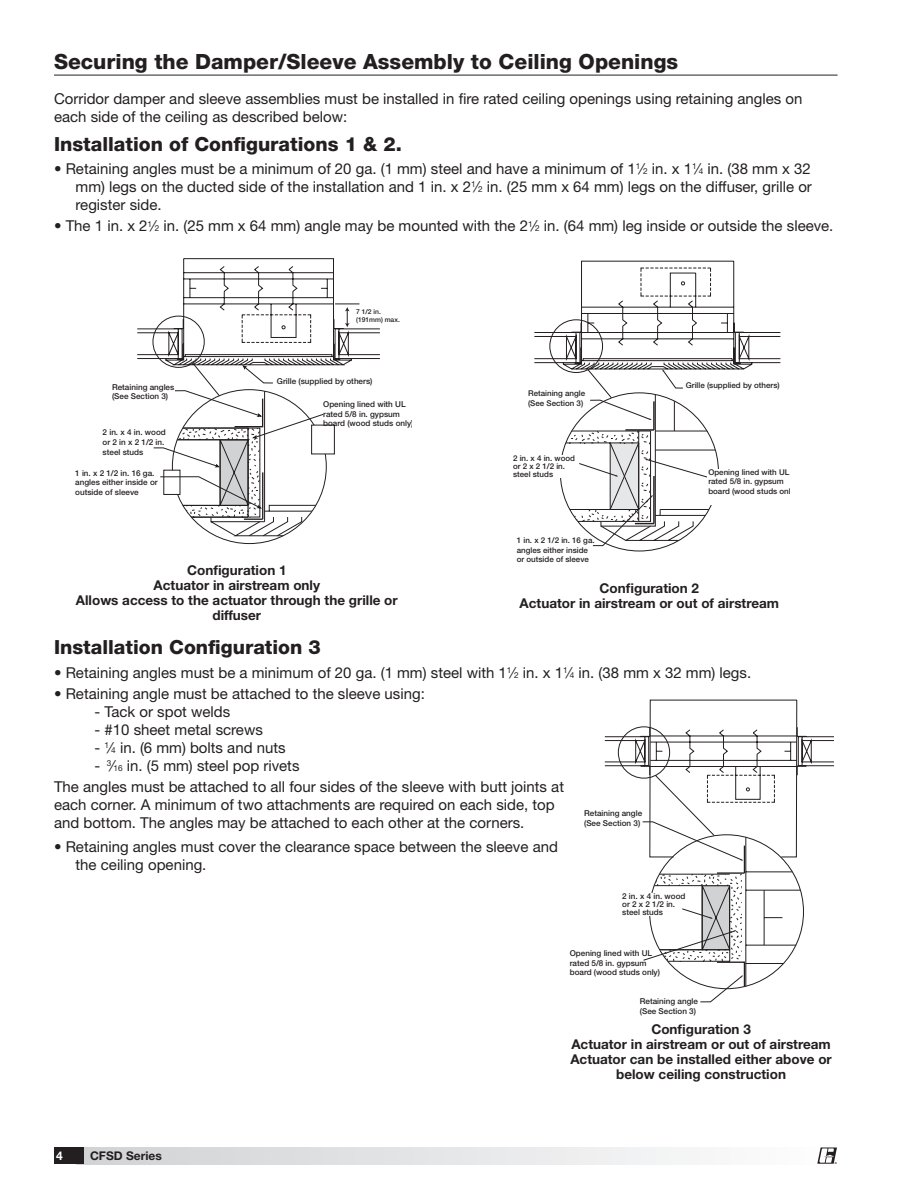
<style>
.page{position:relative;width:918px;height:1188px;background:#fff}
.page>*{position:absolute;margin:0;border:0;box-sizing:border-box;transform-origin:0 0}
.Section_Heading_wUnd{font:800 21px "Helvetica Neue LT Std";color:#231f20}
.Subheading{font:800 19.5px "Helvetica Neue LT Std";color:#231f20}
.Bullet{font:15px/18px "Helvetica Neue LT Std";color:#231f20;text-align:justify}
.Body_10_12_55_Roman{font:15px/18px "Helvetica Neue LT Std";color:#231f20}
.Drawing_or_Picture_L{font:700 13.5px/15px "Helvetica Neue LT Std";color:#231f20;text-align:center}
.t1{font:700 12px "Helvetica Neue LT Std";color:#231f20}
.t2{font:700 12px "Helvetica Neue LT Std";color:#fff}
.t3{font:500 8.1px/9.8px "Helvetica Neue LT Std";color:#231f20}
.t4{font:500 7.95px/9.6px "Helvetica Neue LT Std";color:#231f20}
.t5{font:500 6.75px/8.1px "Helvetica Neue LT Std";color:#231f20}
.t6{font:700 2.7px "Helvetica Neue LT Std";color:#231f20}
.s1{font-size:8.25px}
</style>
<div class="page">
<hr style="left:54px;top:74px;width:784px;height:2px;background:#6c6d70">
<svg style="left:137px;top:258px;width:243px;height:278px"></svg>
<svg style="left:534px;top:261px;width:247px;height:290px"></svg>
<svg style="left:604px;top:700px;width:230px;height:302px"></svg>
<div style="left:77px;top:1148px;width:760px;height:16px;background:linear-gradient(to right,#d0d1d4,#fdfefe)"></div>
<div style="left:54px;top:1148px;width:30px;height:16px;background:#231f20"></div>
<svg style="left:817px;top:1148px;width:20px;height:16px"></svg>
<p class="Section_Heading_wUnd" style="left:54px;top:49px;width:626px">Securing the Damper/Sleeve Assembly to Ceiling Openings</p>
<p class="Body_10_12_55_Roman" style="left:54px;top:90px;width:750px">Corridor damper and sleeve assemblies must be installed in fire rated ceiling openings using retaining angles on each side of the ceiling as described below:</p>
<p class="Subheading" style="left:54px;top:132px;width:349px">Installation of Configurations 1 &amp; 2.</p>
<p class="Bullet" style="left:76px;top:160px;width:738px;text-indent:-22px">• Retaining angles must be a minimum of 20 ga. (1 mm) steel and have a minimum of 1<sup>1</sup>⁄<span class="s1">2</span> in. x 1<sup>1</sup>⁄<span class="s1">4</span> in. (38 mm x 32 mm) legs on the ducted side of the installation and 1 in. x 2<sup>1</sup>⁄<span class="s1">2</span> in. (25 mm x 64 mm) legs on the diffuser, grille or register side.</p>
<p class="Bullet" style="left:54px;top:217px;width:781px">• The 1 in. x 2<sup>1</sup>⁄<span class="s1">2</span> in. (25 mm x 64 mm) angle may be mounted with the 2<sup>1</sup>⁄<span class="s1">2</span> in. (64 mm) leg inside or outside the sleeve.</p>
<p class="t3" style="left:112px;top:382px;width:64px">Retaining angles (See Section 3)</p>
<p class="t3" style="left:103px;top:427px;width:65px">2 in. x 4 in. wood or 2 in x 2 1/2 in. steel studs</p>
<p class="t3" style="left:75px;top:468px;width:84px">1 in. x 2 1/2 in. 16 ga. angles either inside or outside of sleeve</p>
<p class="t5" style="left:356px;top:307px;width:45px">7 1/2 in. (191mm) max.</p>
<p class="t3" style="left:277px;top:376px;width:97px">Grille (supplied by others)</p>
<p class="t3" style="left:323px;top:399px;width:92px">Opening lined with UL rated 5/8 in. gypsum board (wood studs only)</p>
<p class="Drawing_or_Picture_L" style="left:187px;top:563px;width:101px">Configuration 1</p>
<p class="Drawing_or_Picture_L" style="left:154px;top:578px;width:168px">Actuator in airstream only</p>
<p class="Drawing_or_Picture_L" style="left:76px;top:593px;width:323px">Allows access to the actuator through the grille or diffuser</p>
<p class="t4" style="left:528px;top:388px;width:59px">Retaining angle (See Section 3)</p>
<p class="t4" style="left:513px;top:454px;width:64px;line-height:7.9px">2 in. x 4 in. wood or 2 x 2 1/2 in. steel studs</p>
<p class="t4" style="left:517px;top:535px;width:79px">1 in. x 2 1/2 in. 16 ga. angles either inside or outside of sleeve</p>
<p class="t4" style="left:686px;top:380px;width:95px">Grille (supplied by others)</p>
<p class="t4" style="left:708px;top:467px;width:90px">Opening lined with UL rated 5/8 in. gypsum board (wood studs only)</p>
<p class="Drawing_or_Picture_L" style="left:600px;top:580px;width:101px">Configuration 2</p>
<p class="Drawing_or_Picture_L" style="left:520px;top:595px;width:261px">Actuator in airstream or out of airstream</p>
<p class="Subheading" style="left:54px;top:636px;width:268px">Installation Configuration 3</p>
<p class="Bullet" style="left:54px;top:663px;width:699px">• Retaining angles must be a minimum of 20 ga. (1 mm) steel with 1<sup>1</sup>⁄<span class="s1">2</span> in. x 1<sup>1</sup>⁄<span class="s1">4</span> in. (38 mm x 32 mm) legs.</p>
<p class="Bullet" style="left:54px;top:685px;width:372px">• Retaining angle must be attached to the sleeve using:</p>
<p class="Bullet" style="left:94px;top:703px;width:137px">- Tack or spot welds</p>
<p class="Bullet" style="left:94px;top:721px;width:170px">- #10 sheet metal screws</p>
<p class="Bullet" style="left:94px;top:739px;width:193px">- <sup>1</sup>⁄<span class="s1">4</span> in. (6 mm) bolts and nuts</p>
<p class="Bullet" style="left:94px;top:757px;width:207px">- <sup>3</sup>⁄<span class="s1">16</span> in. (5 mm) steel pop rivets</p>
<p class="Body_10_12_55_Roman" style="left:54px;top:778px;width:512px">The angles must be attached to all four sides of the sleeve with butt joints at each corner. A minimum of two attachments are required on each side, top and bottom. The angles may be attached to each other at the corners.</p>
<p class="Bullet" style="left:76px;top:837px;width:484px;text-indent:-22px">• Retaining angles must cover the clearance space between the sleeve and the ceiling opening.</p>
<p class="t3" style="left:584px;top:809px;width:60px">Retaining angle (See Section 3)</p>
<p class="t3" style="left:622px;top:892px;width:65px;line-height:8.1px">2 in. x 4 in. wood or 2 x 2 1/2 in. steel studs</p>
<p class="t3" style="left:570px;top:948px;width:92px">Opening lined with UL rated 5/8 in. gypsum board (wood studs only)</p>
<p class="t3" style="left:640px;top:997px;width:60px">Retaining angle (See Section 3)</p>
<p class="t2" style="left:56px;top:1148px;width:8px">4</p>
<p class="t1" style="left:90px;top:1148px;width:73px">CFSD Series</p>
<p class="Drawing_or_Picture_L" style="left:651px;top:1022px;width:101px">Configuration 3</p>
<p class="Drawing_or_Picture_L" style="left:571px;top:1037px;width:261px">Actuator in airstream or out of airstream</p>
<p class="Drawing_or_Picture_L" style="left:570px;top:1052px;width:263px">Actuator can be installed either above or below ceiling construction</p>
<p class="t6" style="left:835px;top:1161px;width:4px">®</p>
</div>
